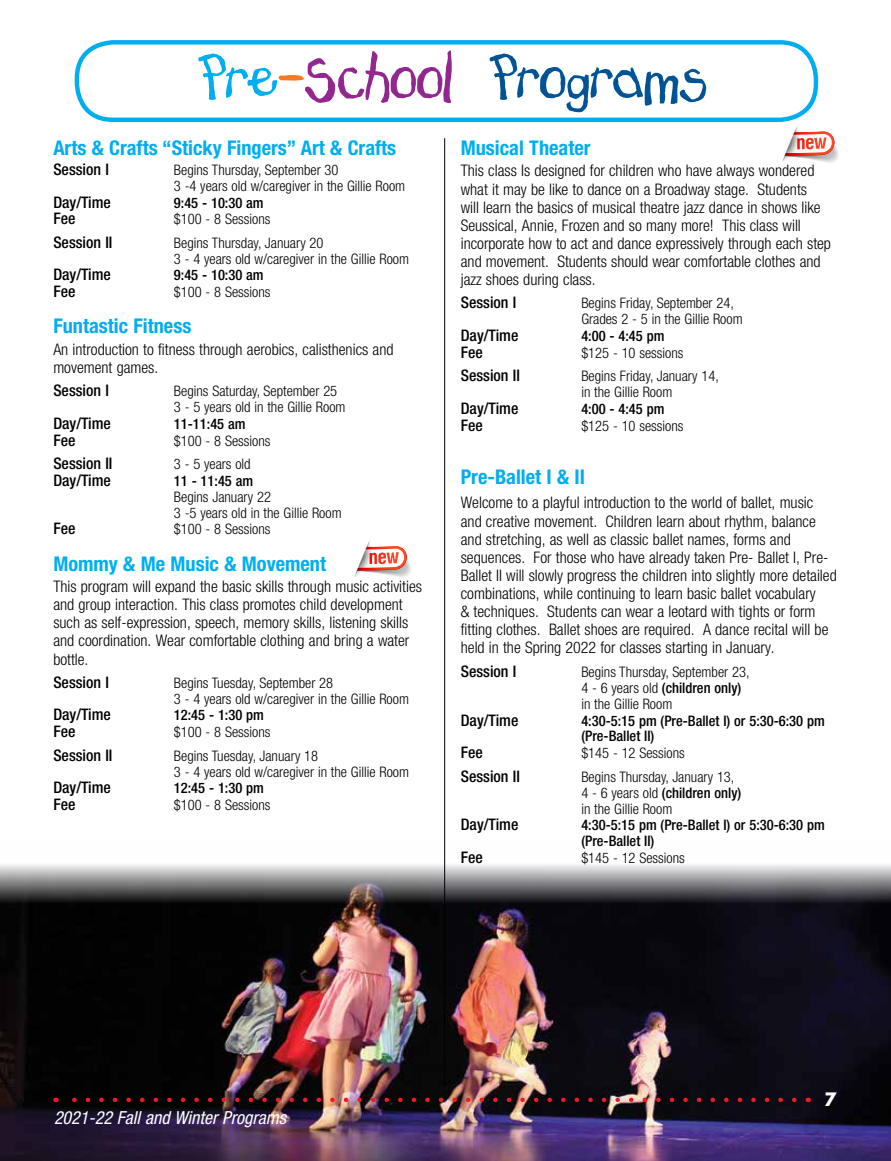
<style>
.page{position:relative;width:891px;height:1161px;background:#fff}
.page>*{position:absolute;margin:0;border:0;box-sizing:border-box;transform-origin:0 0}
.t1{font:62.4px "Hunny Potmaster 2";letter-spacing:-.015em;color:#005496}
.t2{font:700 condensed 20.25px "Helvetica Neue";color:#00aeef}
.t3{font:italic condensed 18px "Helvetica Neue";color:#fff}
.t4{font:700 18px "Futura";color:#fff}
.t5{font:300 condensed 15.9px/18.1px "Helvetica Neue";color:#000}
.t6{font:500 condensed 15.9px "Helvetica Neue";color:#000}
.t7{font:300 condensed 14.55px/15.9px "Helvetica Neue";color:#000}
.t8{font:500 condensed 14.55px/15.9px "Helvetica Neue";color:#000}
.s1{color:#00aeef}
.s2{color:#f47920}
.s3{color:#92278f}
.s4{font-weight:500}
</style>
<div class="page">
<img style="left:0;top:841px;width:891px;height:320px">
<svg style="left:354px;top:540px;width:57px;height:38px"></svg>
<svg style="left:782px;top:126px;width:57px;height:37px"></svg>
<hr style="left:444px;top:138px;width:1px;height:948px;background:#000">
<div style="left:75px;top:40px;width:743px;height:82px;border:4px solid #00aeef;border-radius:36px"></div>
<svg style="left:56px;top:1098px;width:738px;height:4px;background:#632325"></svg>
<h1 class="t1" style="left:197px;top:38px;width:513px"><span class="s1">Pre</span><span class="s2">-</span><span class="s3">School</span> Programs</h1>
<p class="t2" style="left:53px;top:135px;width:344px">Arts &amp; Crafts “Sticky Fingers” Art &amp; Crafts</p>
<p class="t6" style="left:53px;top:160px;width:57px">Session I</p>
<p class="t7" style="left:174px;top:162px;width:233px">Begins Thursday, September 30<br>3 -4 years old w/caregiver in the Gillie Room</p>
<p class="t6" style="left:53px;top:192px;width:59px">Day/Time</p>
<p class="t8" style="left:174px;top:194px;width:91px">9:45 - 10:30 am</p>
<p class="t6" style="left:53px;top:209px;width:24px">Fee</p>
<p class="t7" style="left:174px;top:211px;width:98px">$100 - 8 Sessions</p>
<p class="t6" style="left:53px;top:233px;width:61px">Session II</p>
<p class="t7" style="left:174px;top:235px;width:237px">Begins Thursday, January 20<br>3 - 4 years old w/caregiver in the Gillie Room</p>
<p class="t6" style="left:53px;top:265px;width:59px">Day/Time</p>
<p class="t8" style="left:174px;top:267px;width:91px">9:45 - 10:30 am</p>
<p class="t6" style="left:53px;top:282px;width:24px">Fee</p>
<p class="t7" style="left:174px;top:284px;width:98px">$100 - 8 Sessions</p>
<p class="t2" style="left:53px;top:314px;width:140px">Funtastic Fitness</p>
<p class="t5" style="left:53px;top:340px;width:342px">An introduction to fitness through aerobics, calisthenics and movement games.</p>
<p class="t6" style="left:53px;top:381px;width:57px">Session I</p>
<p class="t7" style="left:174px;top:383px;width:173px">Begins Saturday, September 25<br>3 - 5 years old in the Gillie Room</p>
<p class="t6" style="left:53px;top:414px;width:59px">Day/Time</p>
<p class="t8" style="left:174px;top:416px;width:73px">11-11:45 am</p>
<p class="t6" style="left:53px;top:430px;width:24px">Fee</p>
<p class="t7" style="left:174px;top:432px;width:98px">$100 - 8 Sessions</p>
<p class="t6" style="left:53px;top:454px;width:61px">Session II</p>
<p class="t7" style="left:174px;top:456px;width:78px">3 - 5 years old</p>
<p class="t6" style="left:53px;top:471px;width:59px">Day/Time</p>
<p class="t8" style="left:174px;top:472px;width:81px">11 - 11:45 am</p>
<p class="t7" style="left:174px;top:488px;width:169px">Begins January 22<br>3 -5 years old in the Gillie Room</p>
<p class="t6" style="left:53px;top:519px;width:24px">Fee</p>
<p class="t7" style="left:174px;top:521px;width:98px">$100 - 8 Sessions</p>
<p class="t2" style="left:53px;top:551px;width:274px">Mommy &amp; Me Music &amp; Movement</p>
<p class="t5" style="left:53px;top:577px;width:370px">This program will expand the basic skills through music activities and group interaction. This class promotes child development such as self-expression, speech, memory skills, listening skills and coordination. Wear comfortable clothing and bring a water bottle.</p>
<p class="t6" style="left:53px;top:673px;width:57px">Session I</p>
<p class="t7" style="left:174px;top:675px;width:237px">Begins Tuesday, September 28<br>3 - 4 years old w/caregiver in the Gillie Room</p>
<p class="t6" style="left:53px;top:705px;width:59px">Day/Time</p>
<p class="t8" style="left:174px;top:707px;width:92px">12:45 - 1:30 pm</p>
<p class="t6" style="left:53px;top:722px;width:24px">Fee</p>
<p class="t7" style="left:174px;top:724px;width:98px">$100 - 8 Sessions</p>
<p class="t6" style="left:53px;top:745px;width:61px">Session II</p>
<p class="t7" style="left:174px;top:747px;width:237px">Begins Tuesday, January 18<br>3 - 4 years old w/caregiver in the Gillie Room</p>
<p class="t6" style="left:53px;top:778px;width:59px">Day/Time</p>
<p class="t8" style="left:174px;top:780px;width:92px">12:45 - 1:30 pm</p>
<p class="t6" style="left:53px;top:795px;width:24px">Fee</p>
<p class="t7" style="left:174px;top:797px;width:98px">$100 - 8 Sessions</p>
<p class="t2" style="left:461px;top:135px;width:131px">Musical Theater</p>
<p class="t5" style="left:461px;top:162px;width:372px">This class Is designed for children who have always wondered what it may be like to dance on a Broadway stage. Students<br>will learn the basics of musical theatre jazz dance in shows like Seussical, Annie, Frozen and so many more! This class will incorporate how to act and dance expressively through each step and movement. Students should wear comfortable clothes and jazz shoes during class.</p>
<p class="t6" style="left:461px;top:293px;width:57px">Session I</p>
<p class="t7" style="left:581px;top:295px;width:163px">Begins Friday, September 24,<br>Grades 2 - 5 in the Gillie Room</p>
<p class="t6" style="left:461px;top:326px;width:59px">Day/Time</p>
<p class="t8" style="left:581px;top:328px;width:85px">4:00 - 4:45 pm</p>
<p class="t6" style="left:461px;top:343px;width:24px">Fee</p>
<p class="t7" style="left:581px;top:345px;width:104px">$125 - 10 sessions</p>
<p class="t6" style="left:461px;top:366px;width:61px">Session II</p>
<p class="t7" style="left:581px;top:368px;width:139px">Begins Friday, January 14, in the Gillie Room</p>
<p class="t6" style="left:461px;top:399px;width:59px">Day/Time</p>
<p class="t8" style="left:581px;top:401px;width:85px">4:00 - 4:45 pm</p>
<p class="t6" style="left:461px;top:415px;width:24px">Fee</p>
<p class="t7" style="left:581px;top:417px;width:104px">$125 - 10 sessions</p>
<p class="t2" style="left:461px;top:464px;width:126px">Pre-Ballet I &amp; II</p>
<p class="t5" style="left:461px;top:494px;width:378px">Welcome to a playful introduction to the world of ballet, music and creative movement. Children learn about rhythm, balance and stretching, as well as classic ballet names, forms and sequences. For those who have already taken Pre- Ballet I, Pre-Ballet II will slowly progress the children into slightly more detailed combinations, while continuing to learn basic ballet vocabulary<br>&amp; techniques. Students can wear a leotard with tights or form fitting clothes. Ballet shoes are required. A dance recital will be held in the Spring 2022 for classes starting in January.</p>
<p class="t6" style="left:461px;top:662px;width:57px">Session I</p>
<p class="t7" style="left:581px;top:664px;width:170px">Begins Thursday, September 23,<br>4 - 6 years old <span class="s4">(children only) </span>in the Gillie Room</p>
<p class="t6" style="left:461px;top:710px;width:59px">Day/Time</p>
<p class="t8" style="left:581px;top:712px;width:245px">4:30-5:15 pm (Pre-Ballet I) or 5:30-6:30 pm (Pre-Ballet II)</p>
<p class="t6" style="left:461px;top:743px;width:24px">Fee</p>
<p class="t7" style="left:581px;top:745px;width:105px">$145 - 12 Sessions</p>
<p class="t6" style="left:461px;top:766px;width:61px">Session II</p>
<p class="t7" style="left:581px;top:768px;width:162px">Begins Thursday, January 13,<br>4 - 6 years old <span class="s4">(children only) </span>in the Gillie Room</p>
<p class="t6" style="left:461px;top:815px;width:59px">Day/Time</p>
<p class="t8" style="left:581px;top:817px;width:245px">4:30-5:15 pm (Pre-Ballet I) or 5:30-6:30 pm (Pre-Ballet II)</p>
<p class="t6" style="left:461px;top:848px;width:24px">Fee</p>
<p class="t7" style="left:581px;top:850px;width:105px">$145 - 12 Sessions</p>
<p class="t3" style="left:54px;top:1107px;width:234px">2021-22 Fall and Winter Programs</p>
<p class="t4" style="left:825px;top:1087px;width:14px">7</p>
</div>
